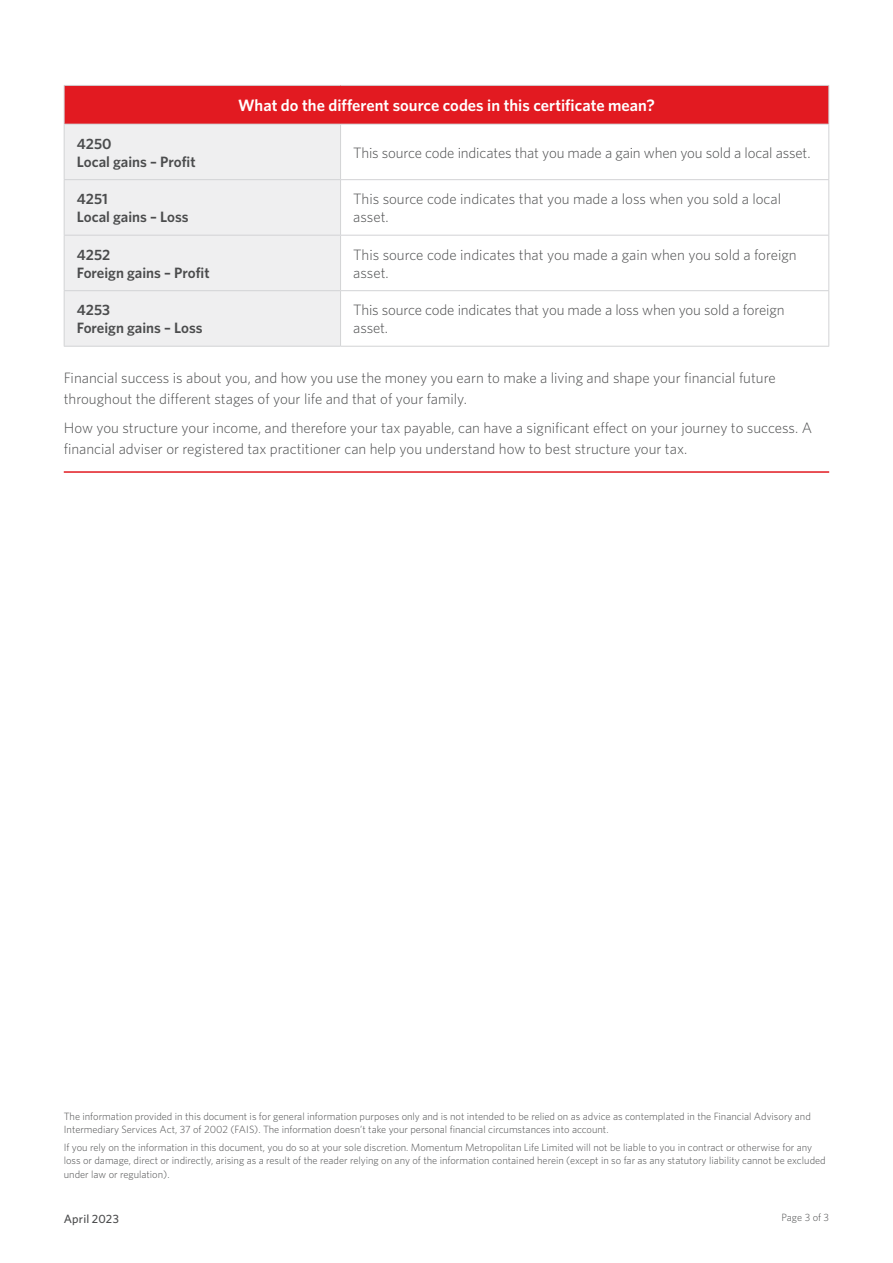
<style>
.page{position:relative;width:893px;height:1263px;background:#fff}
.page>*{position:absolute;margin:0;border:0;box-sizing:border-box;transform-origin:0 0}
.t1{font:600 16.5px "Whitney";color:#fff}
.t2{font:300 15px/18px "Whitney";color:#4b4c4d}
.t3{font:600 15px/18px "Whitney";color:#4b4c4d}
.t4{font:500 12px "Whitney";letter-spacing:.015em;color:#4b4c4d}
.t5{font:300 10.5px/13.5px "Whitney";color:#4b4c4d}
</style>
<div class="page">
<div style="left:64px;top:85px;width:765px;height:39px;background:#e21a21"></div>
<div style="left:65px;top:125px;width:275px;height:221px;background:#efeff0"></div>
<hr style="left:64px;top:85px;width:277px;height:1px;background:#d2d3d5">
<hr style="left:64px;top:86px;width:1px;height:38px;background:#d2d3d5">
<hr style="left:341px;top:85px;width:488px;height:1px;background:#d2d3d5">
<hr style="left:828px;top:86px;width:1px;height:38px;background:#d2d3d5">
<hr style="left:64px;top:124px;width:277px;height:1px;background:#d2d3d5">
<hr style="left:64px;top:125px;width:1px;height:54px;background:#d2d3d5">
<hr style="left:341px;top:124px;width:488px;height:1px;background:#d2d3d5">
<hr style="left:340px;top:125px;width:1px;height:54px;background:#d2d3d5">
<hr style="left:828px;top:125px;width:1px;height:54px;background:#d2d3d5">
<hr style="left:64px;top:179px;width:277px;height:1px;background:#d2d3d5">
<hr style="left:64px;top:180px;width:1px;height:55px;background:#d2d3d5">
<hr style="left:341px;top:179px;width:488px;height:1px;background:#d2d3d5">
<hr style="left:340px;top:180px;width:1px;height:55px;background:#d2d3d5">
<hr style="left:828px;top:180px;width:1px;height:55px;background:#d2d3d5">
<hr style="left:64px;top:235px;width:277px;height:1px;background:#d2d3d5">
<hr style="left:64px;top:236px;width:1px;height:54px;background:#d2d3d5">
<hr style="left:341px;top:235px;width:488px;height:1px;background:#d2d3d5">
<hr style="left:340px;top:236px;width:1px;height:54px;background:#d2d3d5">
<hr style="left:828px;top:236px;width:1px;height:54px;background:#d2d3d5">
<hr style="left:64px;top:290px;width:277px;height:1px;background:#d2d3d5">
<hr style="left:64px;top:291px;width:1px;height:55px;background:#d2d3d5">
<hr style="left:341px;top:290px;width:488px;height:1px;background:#d2d3d5">
<hr style="left:340px;top:291px;width:1px;height:55px;background:#d2d3d5">
<hr style="left:828px;top:291px;width:1px;height:55px;background:#d2d3d5">
<hr style="left:64px;top:346px;width:277px;height:1px;background:#d2d3d5">
<hr style="left:341px;top:346px;width:488px;height:1px;background:#d2d3d5">
<hr style="left:64px;top:471px;width:765px;height:2px;background:#e21a21">
<p class="t1" style="left:238px;top:95px;width:418px">What do the different source codes in this certificate mean?</p>
<p class="t3" style="left:77px;top:134px;width:120px">4250<br>Local gains – Profit</p>
<p class="t2" style="left:353px;top:143px;width:459px">This source code indicates that you made a gain when you sold a local asset.</p>
<p class="t3" style="left:77px;top:190px;width:113px">4251<br>Local gains – Loss</p>
<p class="t2" style="left:353px;top:190px;width:429px">This source code indicates that you made a loss when you sold a local asset.</p>
<p class="t3" style="left:77px;top:245px;width:134px">4252<br>Foreign gains – Profit</p>
<p class="t2" style="left:353px;top:245px;width:445px">This source code indicates that you made a gain when you sold a foreign asset.</p>
<p class="t3" style="left:77px;top:301px;width:127px">4253<br>Foreign gains – Loss</p>
<p class="t2" style="left:353px;top:301px;width:433px">This source code indicates that you made a loss when you sold a foreign asset.</p>
<p class="t2" style="left:64px;top:366px;width:713px;line-height:21px">Financial success is about you, and how you use the money you earn to make a living and shape your financial future throughout the different stages of your life and that of your family.</p>
<p class="t2" style="left:64px;top:417px;width:750px;line-height:21px">How you structure your income, and therefore your tax payable, can have a significant effect on your journey to success. A financial adviser or registered tax practitioner can help you understand how to best structure your tax.</p>
<p class="t5" style="left:64px;top:1109px;width:749px">The information provided in this document is for general information purposes only and is not intended to be relied on as advice as contemplated in the Financial Advisory and<br>Intermediary Services Act, 37 of 2002 (FAIS). The information doesn’t take your personal financial circumstances into account.</p>
<p class="t5" style="left:64px;top:1140px;width:763px">If you rely on the information in this document, you do so at your sole discretion. Momentum Metropolitan Life Limited will not be liable to you in contract or otherwise for any loss or damage, direct or indirectly, arising as a result of the reader relying on any of the information contained herein (except in so far as any statutory liability cannot be excluded under law or regulation).</p>
<p class="t4" style="left:64px;top:1210px;width:57px">April 2023</p>
<p class="t5" style="left:781px;top:1210px;width:49px">Page 3 of 3</p>
</div>
